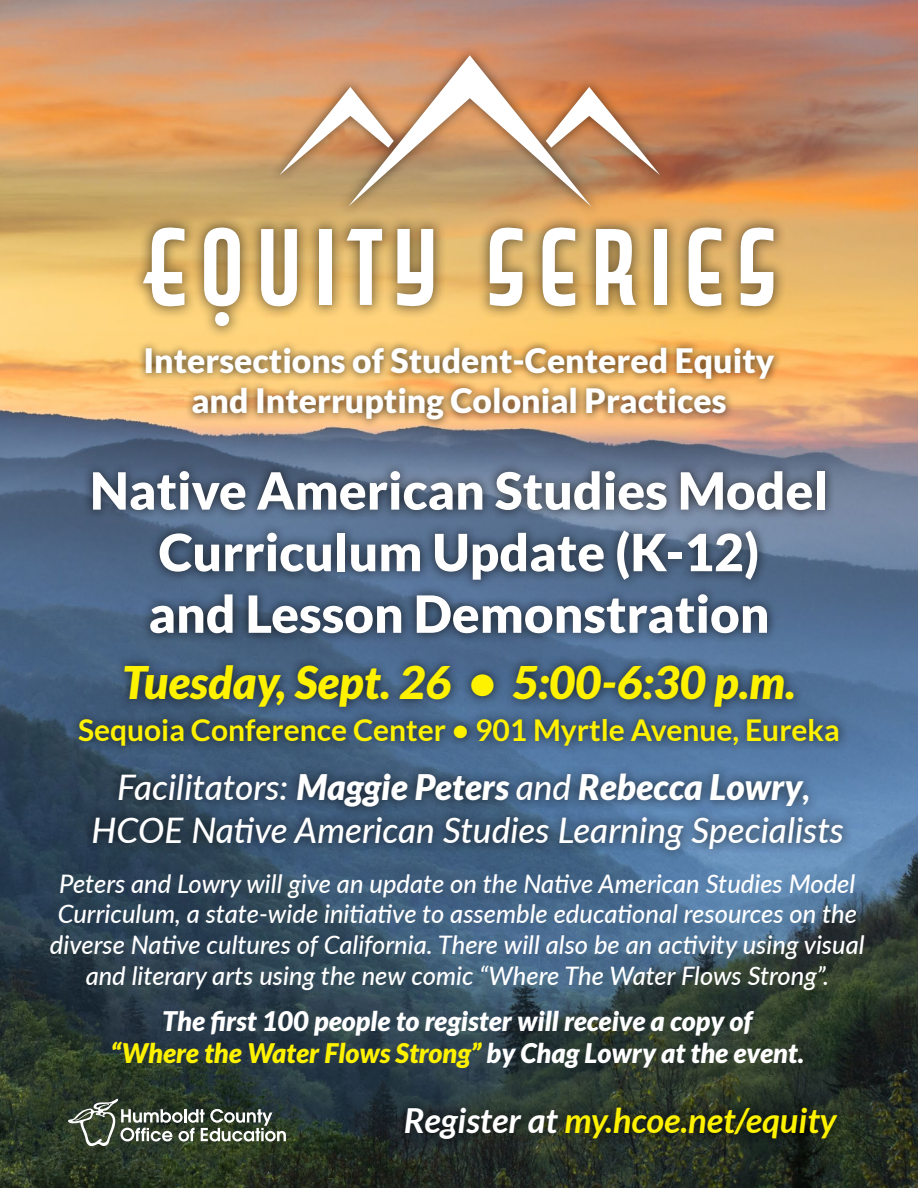
<style>
.page{position:relative;width:918px;height:1188px;background:#fff}
.page>*{position:absolute;margin:0;border:0;box-sizing:border-box;transform-origin:0 0}
.t1{font:94.65px "Capitol Bold Capitals";letter-spacing:-.05em;color:#fff}
.t2{font:900 51.3px "Lato";color:#fff}
.t3{font:italic 900 45px "Lato";color:#fff200}
.t4{font:italic 500 35.25px/42.3px "Lato";color:#fff;text-align:center}
.t5{font:italic 700 34.5px "Lato";color:#fff200}
.t6{font:900 33.6px/40.3px "Lato";color:#fff;text-align:center}
.t7{font:700 30px "Lato";color:#fff200}
.t8{font:italic 900 27px/32.4px "Lato";color:#fff;text-align:center}
.t9{font:italic 500 25.5px/30.6px "Lato";color:#fff;text-align:center}
.s1{font-weight:900}
.s2{font-weight:700}
.s3{color:#fff200}
.s4{color:#fff}
</style>
<div class="page">
<img style="left:0;top:0;width:918px;height:1188px">
<div style="left:269px;top:45px;width:401px;height:173px;background:#000;opacity:.46"></div>
<svg style="left:279px;top:55px;width:381px;height:152px;background:#cd9f78"></svg>
<div style="left:130px;top:214px;width:657px;height:125px;background:#000;opacity:.48"></div>
<div style="left:114px;top:654px;width:690px;height:63px;background:#000;opacity:.75"></div>
<div style="left:69px;top:709px;width:781px;height:47px;background:#000;opacity:.75"></div>
<div style="left:393px;top:1095px;width:456px;height:56px;background:#000;opacity:.75"></div>
<div style="left:82px;top:763px;width:772px;height:98px;background:#000;opacity:.75"></div>
<div style="left:82px;top:461px;width:754px;height:183px;background:#000;opacity:.75"></div>
<div style="left:137px;top:339px;width:645px;height:90px;background:#000;opacity:.75"></div>
<svg style="left:68px;top:1099px;width:218px;height:48px;background:#586355"></svg>
<p class="t1" style="left:137px;top:217px;width:650px">EQUITY SERIES</p>
<p class="t6" style="left:144px;top:340px;width:632px">Intersections of Student-Centered Equity and Interrupting Colonial Practices</p>
<p class="t2" style="left:90px;top:461px;width:740px">Native American Studies Model</p>
<p class="t2" style="left:159px;top:522px;width:602px">Curriculum Update (K-12)</p>
<p class="t2" style="left:148px;top:584px;width:623px">and Lesson Demonstration</p>
<p class="t3" style="left:122px;top:656px;width:675px">Tuesday, Sept. 26 • 5:00-6:30 p.m.</p>
<p class="t7" style="left:78px;top:713px;width:763px">Sequoia Conference Center • 901 Myrtle Avenue, Eureka</p>
<p class="t4" style="left:91px;top:765px;width:754px">Facilitators: <span class="s1">Maggie Peters</span> and <span class="s1">Rebecca Lowry</span><span class="s2">,<br></span>HCOE Native American Studies Learning Specialists</p>
<p class="t9" style="left:50px;top:867px;width:816px">Peters and Lowry will give an update on the Native American Studies Model Curriculum, a state-wide initiative to assemble educational resources on the diverse Native cultures of California. There will also be an activity using visual and literary arts using the new comic “Where The Water Flows Strong”.</p>
<p class="t8" style="left:111px;top:1005px;width:695px">The first 100 people to register will receive a copy of<br><span class="s3">“Where the Water Flows Strong”</span> by Chag Lowry at the event.</p>
<p class="t5" style="left:404px;top:1100px;width:435px"><span class="s4">Register at</span> my.hcoe.net/equity</p>
</div>
